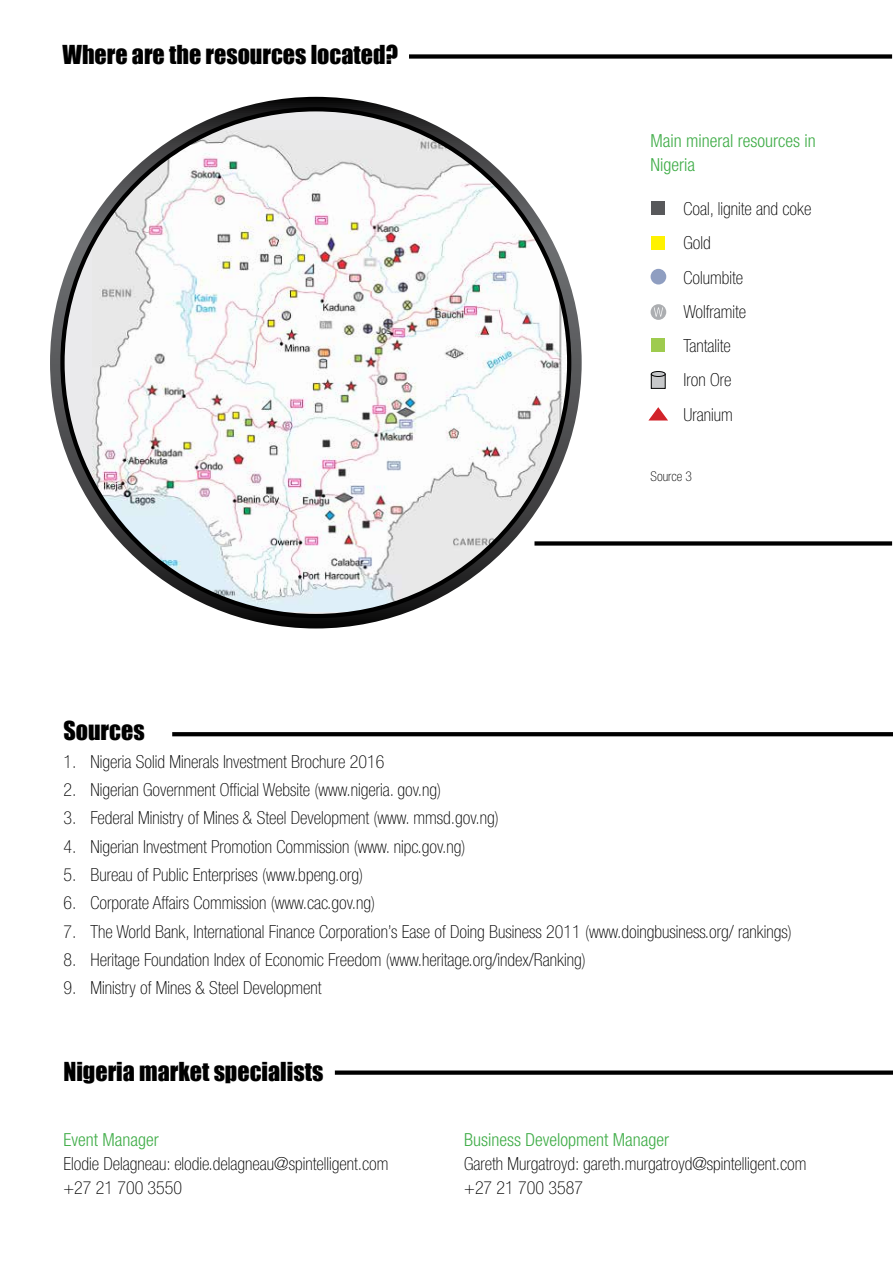
<style>
.page{position:relative;width:893px;height:1263px;background:#fff}
.page>*{position:absolute;margin:0;border:0;box-sizing:border-box;transform-origin:0 0}
.t1{font:24px "Impact";color:#000}
.t2{font:100 condensed 18px/34.2px "Helvetica Neue LT Std";color:#000}
.t3{font:300 condensed 18px/24px "Helvetica Neue LT Std";color:#41ad49}
.t4{font:100 condensed 13.5px "Helvetica Neue LT Std";color:#000}
</style>
<div class="page">
<div style="left:335px;top:1070px;width:558px;height:5px;background:#000"></div>
<svg style="left:172px;top:732px;width:721px;height:4px;background:#060606"></svg>
<div style="left:651px;top:304px;width:15px;height:16px;background:#acaeb1;border-radius:50%"></div>
<svg style="left:654px;top:307px;width:9px;height:10px"></svg>
<svg style="left:50px;top:97px;width:532px;height:531px;background:#323233"></svg>
<svg style="left:62px;top:109px;width:507px;height:507px;background:#c4c4c6"></svg>
<img style="left:92px;top:130px;width:477px;height:482px">
<div style="left:409px;top:54px;width:483px;height:5px;background:#000"></div>
<div style="left:534px;top:541px;width:358px;height:5px;background:#000"></div>
<div style="left:651px;top:201px;width:14px;height:14px;background:#58595b"></div>
<div style="left:651px;top:236px;width:14px;height:14px;background:#fff200"></div>
<div style="left:651px;top:338px;width:14px;height:14px;background:#9ecb4e"></div>
<svg style="left:649px;top:407px;width:19px;height:13px"></svg>
<div style="left:651px;top:374px;width:14px;height:14px;background:#c7c8ca"></div>
<div style="left:651px;top:374px;width:14px;height:15px;border:1px solid #000"></div>
<div style="left:651px;top:371px;width:14px;height:5px;background:#c7c8ca;border-radius:50%"></div>
<div style="left:651px;top:371px;width:14px;height:6px;border:1px solid #000;border-radius:50%"></div>
<div style="left:651px;top:269px;width:15px;height:15px;background:#8f9ec1;border-radius:50%"></div>
<h1 class="t1" style="left:62px;top:36px;width:337px">Where are the resources located?</h1>
<p class="t3" style="left:651px;top:129px;width:167px">Main mineral resources in<br>Nigeria</p>
<p class="t2" style="left:683px;top:192px;width:129px">Coal, lignite and coke<br>Gold<br>Columbite<br>Wolframite<br>Tantalite<br>Iron Ore<br>Uranium</p>
<p class="t4" style="left:651px;top:469px;width:43px">Source 3</p>
<h1 class="t1" style="left:63px;top:712px;width:83px">Sources</h1>
<p class="t2" style="left:63px;top:744px;width:323px">1. Nigeria Solid Minerals Investment Brochure 2016</p>
<p class="t2" style="left:63px;top:773px;width:379px">2. Nigerian Government Official Website (www.nigeria. gov.ng)</p>
<p class="t2" style="left:63px;top:801px;width:437px">3. Federal Ministry of Mines &amp; Steel Development (www. mmsd.gov.ng)</p>
<p class="t2" style="left:63px;top:829px;width:404px">4. Nigerian Investment Promotion Commission (www. nipc.gov.ng)</p>
<p class="t2" style="left:63px;top:857px;width:301px">5. Bureau of Public Enterprises (www.bpeng.org)</p>
<p class="t2" style="left:63px;top:886px;width:313px">6. Corporate Affairs Commission (www.cac.gov.ng)</p>
<p class="t2" style="left:63px;top:914px;width:730px">7. The World Bank, International Finance Corporation’s Ease of Doing Business 2011 (www.doingbusiness.org/ rankings)</p>
<p class="t2" style="left:63px;top:942px;width:524px">8. Heritage Foundation Index of Economic Freedom (www.heritage.org/index/Ranking)</p>
<p class="t2" style="left:63px;top:970px;width:260px">9. Ministry of Mines &amp; Steel Development</p>
<h1 class="t1" style="left:63px;top:1052px;width:261px">Nigeria market specialists</h1>
<p class="t3" style="left:63px;top:1127px;width:97px">Event Manager</p>
<p class="t2" style="left:63px;top:1151px;width:326px;line-height:24px">Elodie Delagneau: elodie.delagneau@spintelligent.com +27 21 700 3550</p>
<p class="t3" style="left:464px;top:1127px;width:206px">Business Development Manager</p>
<p class="t2" style="left:464px;top:1151px;width:344px;line-height:24px">Gareth Murgatroyd: gareth.murgatroyd@spintelligent.com +27 21 700 3587</p>
</div>
